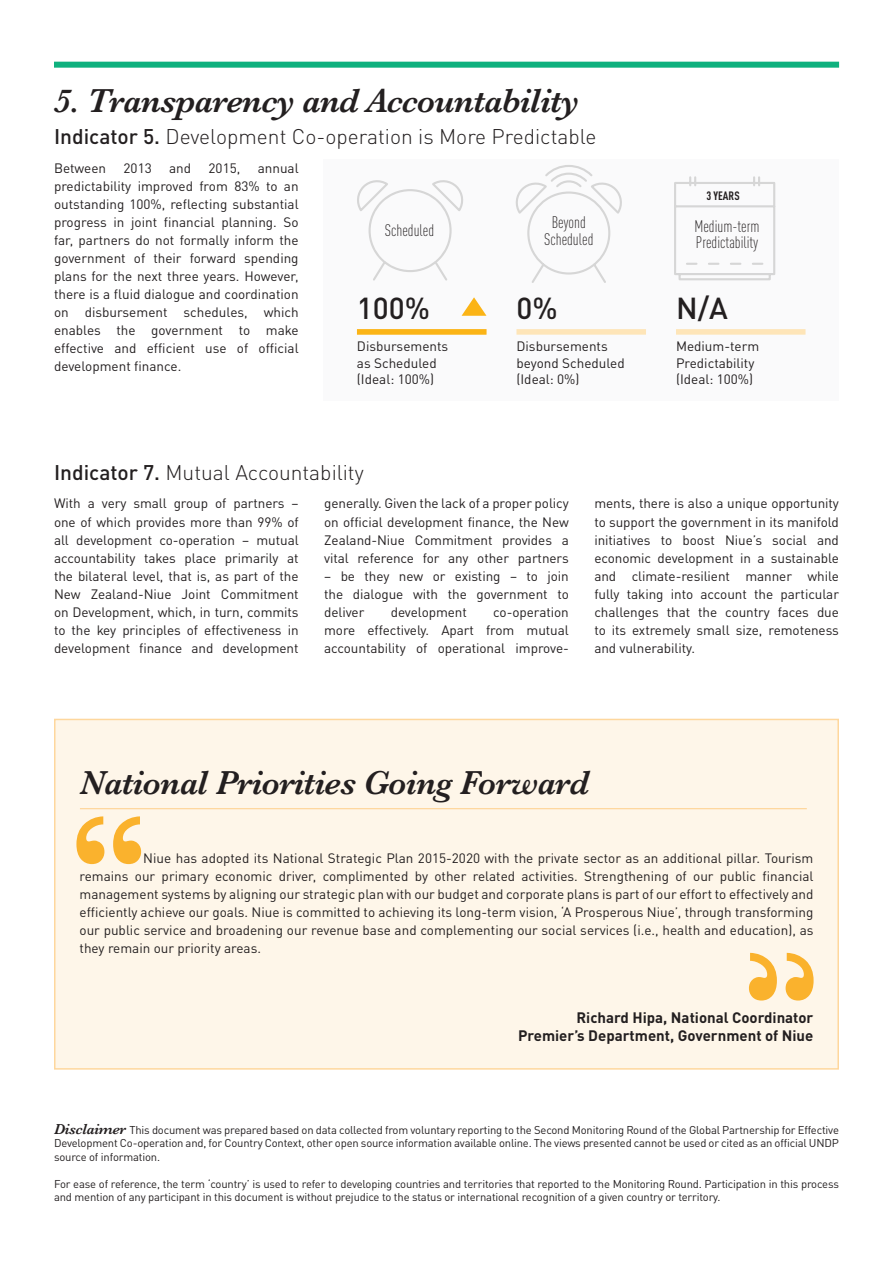
<style>
.page{position:relative;width:893px;height:1263px;background:#fff}
.page>*{position:absolute;margin:0;border:0;box-sizing:border-box;transform-origin:0 0}
.t1{font:700 136.8px "Baskerville";color:#fab22d}
.t2{font:italic 600 34.5px "Baskerville";letter-spacing:-.02em;color:#231f20}
.t3{font:500 30px "DIN Pro";color:#231f20}
.t4{font:300 21px "DIN Pro";color:#231f20}
.t5{font:300 condensed 16.5px "DIN Pro";color:#231f20}
.t6{font:700 15px "DIN Pro";color:#231f20}
.t7{font:13.5px/18px "DIN Pro";letter-spacing:-.005em;color:#231f20;text-align:justify}
.t8{font:700 condensed 12px "DIN Pro";color:#231f20}
.t9{font:11.25px/13.5px "DIN Pro";letter-spacing:-.015em;color:#231f20;text-align:justify}
.s1{font-weight:500}
.s2{font-family:"Baskerville";font-weight:600;font-style:italic;font-size:15px}
</style>
<div class="page">
<div style="left:54px;top:62px;width:785px;height:6px;background:#0fb17e"></div>
<div style="left:323px;top:159px;width:516px;height:242px;background:#fafafb"></div>
<svg style="left:462px;top:297px;width:24px;height:19px"></svg>
<div style="left:516px;top:329px;width:130px;height:6px;background:#fee5b8"></div>
<div style="left:676px;top:329px;width:129px;height:6px;background:#fee5b8"></div>
<div style="left:357px;top:329px;width:129px;height:6px;background:#fbb416"></div>
<div style="left:54px;top:719px;width:785px;height:350px;background:#fef6e9;border:2px solid #fed79d"></div>
<hr style="left:80px;top:808px;width:727px;height:1px;background:#fed79d">
<svg style="left:357px;top:180px;width:106px;height:101px"></svg>
<svg style="left:515px;top:165px;width:107px;height:118px"></svg>
<svg style="left:674px;top:176px;width:102px;height:105px"></svg>
<p class="t2" style="left:54px;top:78px;width:527px">5. Transparency and Accountability</p>
<p class="t4" style="left:54px;top:120px;width:544px"><span class="s1">Indicator 5.</span> Development Co-operation is More Predictable</p>
<p class="t7" style="left:54px;top:157px;width:54px">Between</p>
<p class="t7" style="left:124px;top:157px;width:30px">2013</p>
<p class="t7" style="left:169px;top:157px;width:24px">and</p>
<p class="t7" style="left:209px;top:157px;width:33px">2015,</p>
<p class="t7" style="left:54px;top:157px;width:246px;text-indent:204px">annual predictability improved from 83% to an outstanding 100%, reflecting substantial progress in joint financial planning. So far, partners do not formally inform the government of their forward spending plans for the next three years. However, there is a fluid dialogue and coordination on disbursement schedules, which enables the government to make effective and efficient use of official development finance.</p>
<p class="t5" style="left:385px;top:218px;width:51px">Scheduled</p>
<p class="t5" style="left:552px;top:211px;width:36px">Beyond</p>
<p class="t5" style="left:544px;top:227px;width:51px">Scheduled</p>
<p class="t8" style="left:706px;top:187px;width:35px">3 YEARS</p>
<p class="t5" style="left:694px;top:214px;width:67px">Medium-term</p>
<p class="t5" style="left:696px;top:231px;width:64px">Predictability</p>
<p class="t3" style="left:357px;top:284px;width:75px">100%</p>
<p class="t3" style="left:516px;top:284px;width:43px">0%</p>
<p class="t3" style="left:676px;top:284px;width:53px">N/A</p>
<p class="t7" style="left:357px;top:336px;width:93px">Disbursements</p>
<p class="t7" style="left:357px;top:352px;width:81px">as Scheduled</p>
<p class="t7" style="left:357px;top:369px;width:79px">(Ideal: 100%)</p>
<p class="t7" style="left:516px;top:336px;width:93px">Disbursements</p>
<p class="t7" style="left:516px;top:352px;width:110px">beyond Scheduled</p>
<p class="t7" style="left:516px;top:369px;width:65px">(Ideal: 0%)</p>
<p class="t7" style="left:676px;top:336px;width:85px">Medium-term</p>
<p class="t7" style="left:676px;top:352px;width:80px">Predictability</p>
<p class="t7" style="left:676px;top:369px;width:79px">(Ideal: 100%)</p>
<p class="t4" style="left:54px;top:456px;width:311px"><span class="s1">Indicator 7.</span> Mutual Accountability</p>
<p class="t7" style="left:54px;top:493px;width:246px">With a very small group of partners – one of which provides more than 99% of all development co-operation – mutual accountability takes place primarily at the bilateral level, that is, as part of the New Zealand-Niue Joint Commitment on Development, which, in turn, commits to the key principles of effectiveness in development finance and development</p>
<p class="t7" style="left:324px;top:493px;width:246px">generally. Given the lack of a proper policy on official development finance, the New Zealand-Niue Commitment provides a vital reference for any other partners</p>
<p class="t7" style="left:324px;top:565px;width:246px">– be they new or existing – to join the dialogue with the government to deliver</p>
<p class="t7" style="left:324px;top:601px;width:246px;text-indent:169px">co-operation more effectively. Apart from mutual accountability of operational improve-</p>
<p class="t7" style="left:391px;top:601px;width:78px">development</p>
<p class="t7" style="left:594px;top:493px;width:246px">ments, there is also a unique opportunity to support the government in its manifold initiatives to boost Niue’s social and economic development in a sustainable and climate-resilient manner while fully taking into account the particular challenges that the country faces due to its extremely small size, remoteness and vulnerability.</p>
<p class="t2" style="left:80px;top:760px;width:511px">National Priorities Going Forward</p>
<p class="t1" style="left:68px;top:769px;width:83px">“</p>
<p class="t7" style="left:80px;top:847px;width:735px;text-indent:64px">Niue has adopted its National Strategic Plan 2015-2020 with the private sector as an additional pillar. Tourism remains our primary economic driver, complimented by other related activities. Strengthening of our public financial management systems by aligning our strategic plan with our budget and corporate plans is part of our effort to effectively and efficiently achieve our goals. Niue is committed to achieving its long-term vision, ‘A Prosperous Niue’, through transforming our public service and broadening our revenue base and complementing our social services (i.e., health and education), as they remain our priority areas.</p>
<p class="t6" style="left:576px;top:1005px;width:238px">Richard Hipa, National Coordinator</p>
<p class="t6" style="left:518px;top:1023px;width:297px">Premier’s Department, Government of Niue</p>
<p class="t9" style="left:54px;top:1122px;width:786px"><span class="s2">Disclaimer</span> This document was prepared based on data collected from voluntary reporting to the Second Monitoring Round of the Global Partnership for Effective Development Co-operation and, for Country Context, other open source information available online. The views presented cannot be used or cited as an official UNDP source of information.</p>
<p class="t9" style="left:54px;top:1176px;width:786px">For ease of reference, the term ‘country’ is used to refer to developing countries and territories that reported to the Monitoring Round. Participation in this process and mention of any participant in this document is without prejudice to the status or international recognition of a given country or territory.</p>
</div>
